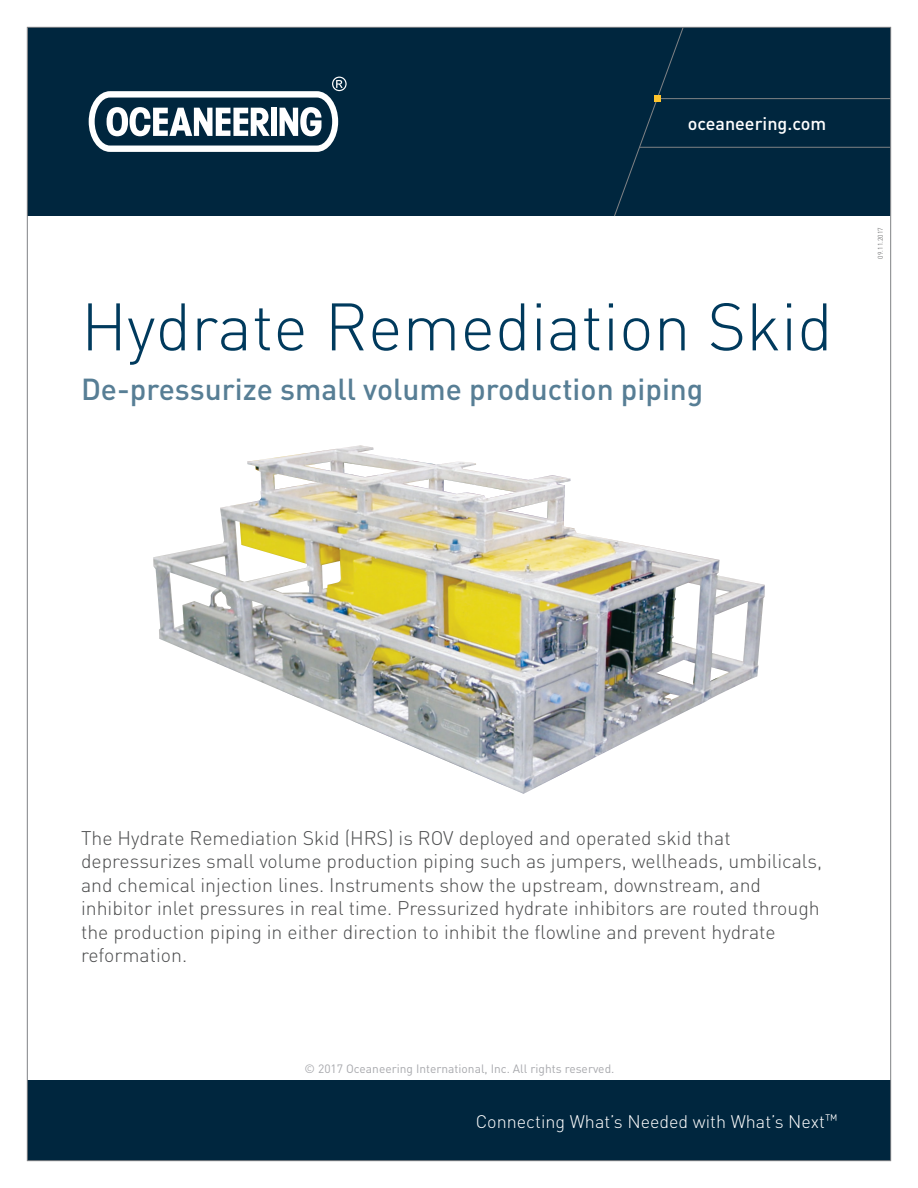
<style>
.page{position:relative;width:918px;height:1188px;background:#fff}
.page>*{position:absolute;margin:0;border:0;box-sizing:border-box;transform-origin:0 0}
.Heading{font:300 66px "DIN";color:#003a5d}
.Subheading{font:500 30px "DIN";color:#577e95}
.Ingress{font:300 19.5px/23.4px "DIN";color:#4b4c4d}
.t1{font:300 18px "DIN";color:#fff}
.Oceaneering_com__tag{font:500 18px "DIN";color:#fff}
.Copywrite{font:12px "DIN";color:#a8a9ad}
.Rev___date{font:300 6.75px "DIN";color:#4b4c4d}
</style>
<div class="page">
<div style="left:29px;top:29px;width:860px;height:187px;background:#00263e"></div>
<div style="left:27px;top:1080px;width:864px;height:81px;background:#00263e"></div>
<svg style="left:89px;top:77px;width:258px;height:75px"></svg>
<div style="left:272px;top:108px;width:5px;height:28px;background:#fff"></div>
<div style="left:614px;top:29px;width:70px;height:187px;background:#00263e"></div>
<hr style="left:658px;top:98px;width:233px;height:1px;background:#808285">
<hr style="left:640px;top:147px;width:251px;height:1px;background:#808285">
<div style="left:655px;top:95px;width:6px;height:7px;background:#ffc52d"></div>
<img style="left:153px;top:445px;width:612px;height:349px">
<p class="Oceaneering_com__tag" style="left:688px;top:112px;width:140px">oceaneering.com</p>
<p class="Heading" style="left:81px;top:283px;width:753px">Hydrate Remediation Skid</p>
<p class="Subheading" style="left:81px;top:369px;width:624px">De-pressurize small volume production piping</p>
<p class="Rev___date" style="left:876px;top:259px;width:33px;rotate:-90deg">09.11.2017</p>
<p class="Ingress" style="left:81px;top:826px;width:743px">The Hydrate Remediation Skid (HRS) is ROV deployed and operated skid that depressurizes small volume production piping such as jumpers, wellheads, umbilicals, and chemical injection lines. Instruments show the upstream, downstream, and inhibitor inlet pressures in real time. Pressurized hydrate inhibitors are routed through the production piping in either direction to inhibit the flowline and prevent hydrate reformation.</p>
<p class="Copywrite" style="left:305px;top:1061px;width:311px">© 2017 Oceaneering International, Inc. All rights reserved.</p>
<p class="t1" style="left:476px;top:1110px;width:363px">Connecting What’s Needed with What’s Next<sup>™</sup></p>
</div>
